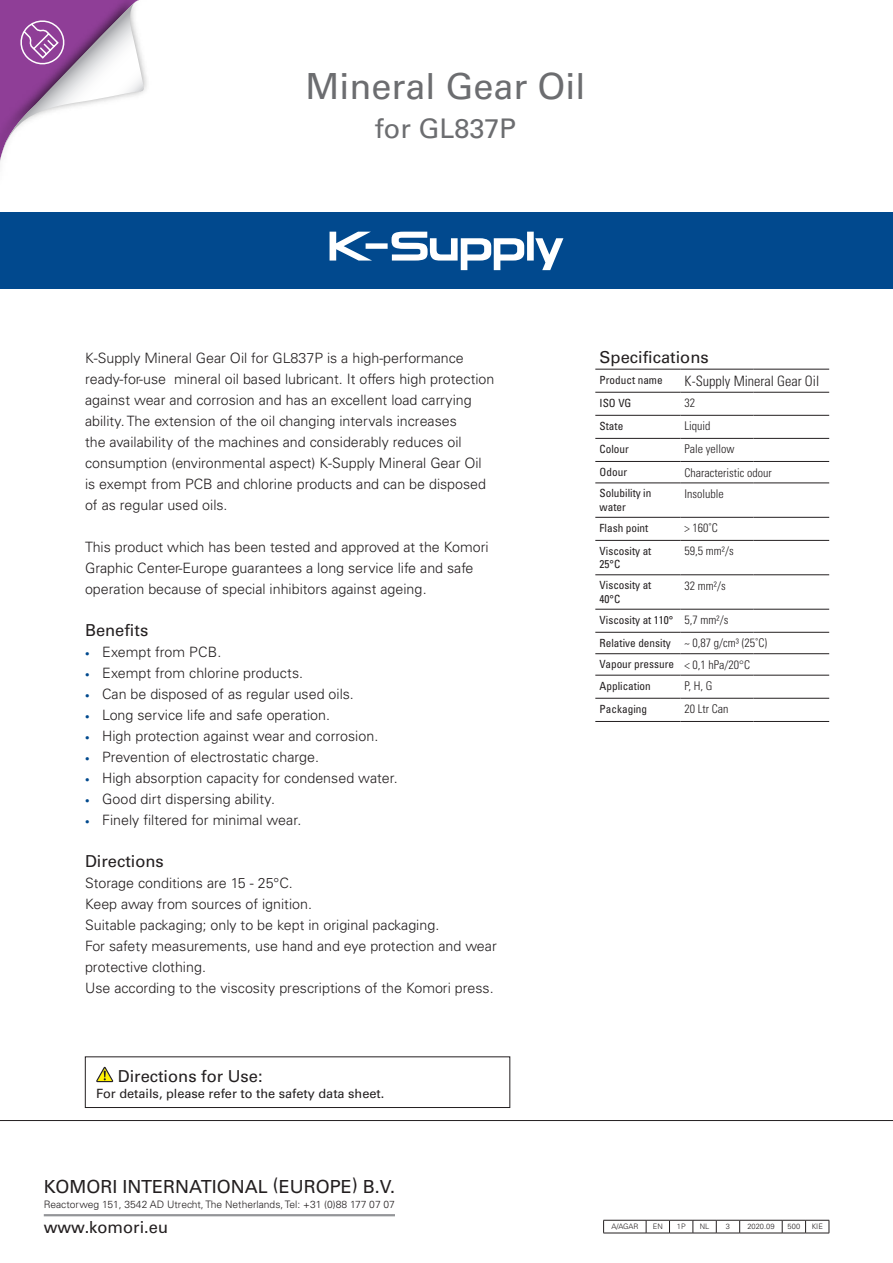
<style>
.page{position:relative;width:893px;height:1263px;background:#fff}
.page>*{position:absolute;margin:0;border:0;box-sizing:border-box;transform-origin:0 0}
.t1{font:36px "Univers LT Std";color:#6c6d70}
.t2{font:27px "Univers LT Std";color:#6c6d70}
.t3{font:18px "Univers LT Std";color:#231f20}
.t4{font:16.5px "Univers LT Std";color:#231f20}
.t5{font:300 14.25px/21px "Univers LT Std";color:#231f20}
.t6{font:300 condensed 14.25px "Univers LT Std";color:#231f20}
.t7{font:12.75px "Univers LT Std";color:#231f20}
.t8{font:300 condensed 12px "Univers LT Std";color:#231f20}
.t9{font:condensed 11.25px/13.5px "Univers LT Std";color:#231f20}
.t10{font:300 10.2px "Univers LT Std";color:#231f20}
.t11{font:300 7.5px "Univers LT Std";color:#231f20}
.s1{font-size:9px;color:#01498e}
.s2{font-weight:300;font-size:12px}
.s3{font-weight:400;font-size:11.25px}
</style>
<div class="page">
<hr style="left:44px;top:1214px;width:351px;height:2px;background:#939598">
<div style="left:0;top:213px;width:893px;height:76px;background:#01498e"></div>
<div style="left:527px;top:232px;width:7px;height:29px;background:#fff"></div>
<div style="left:366px;top:243px;width:22px;height:6px;background:#fff"></div>
<svg style="left:330px;top:232px;width:42px;height:29px"></svg>
<svg style="left:535px;top:238px;width:28px;height:32px"></svg>
<svg style="left:391px;top:232px;width:133px;height:38px"></svg>
<hr style="left:0;top:1120px;width:893px;height:1px;background:#231f20">
<svg style="left:0;top:0;width:147px;height:162px"></svg>
<hr style="left:603px;top:1220px;width:43px;height:1px;background:#231f20">
<svg style="left:603px;top:1220px;width:1px;height:13px"></svg>
<hr style="left:740px;top:1220px;width:42px;height:1px;background:#231f20">
<hr style="left:603px;top:1233px;width:43px;height:1px;background:#231f20">
<hr style="left:740px;top:1233px;width:42px;height:1px;background:#231f20">
<svg style="left:646px;top:1220px;width:94px;height:14px"></svg>
<svg style="left:782px;top:1220px;width:48px;height:14px"></svg>
<hr style="left:595px;top:369px;width:85px;height:1px;background:#231f20">
<hr style="left:680px;top:369px;width:73px;height:1px;background:#231f20">
<hr style="left:753px;top:369px;width:76px;height:1px;background:#231f20">
<hr style="left:595px;top:721px;width:85px;height:1px;background:#231f20">
<hr style="left:680px;top:721px;width:73px;height:1px;background:#231f20">
<hr style="left:753px;top:721px;width:76px;height:1px;background:#231f20">
<hr style="left:595px;top:392px;width:85px;height:1px;background:#231f20">
<hr style="left:680px;top:392px;width:73px;height:1px;background:#231f20">
<hr style="left:753px;top:392px;width:76px;height:1px;background:#231f20">
<hr style="left:595px;top:415px;width:85px;height:1px;background:#231f20">
<hr style="left:680px;top:415px;width:73px;height:1px;background:#231f20">
<hr style="left:753px;top:415px;width:76px;height:1px;background:#231f20">
<hr style="left:595px;top:438px;width:85px;height:1px;background:#231f20">
<hr style="left:680px;top:438px;width:73px;height:1px;background:#231f20">
<hr style="left:753px;top:438px;width:76px;height:1px;background:#231f20">
<hr style="left:595px;top:461px;width:85px;height:1px;background:#231f20">
<hr style="left:680px;top:461px;width:73px;height:1px;background:#231f20">
<hr style="left:753px;top:461px;width:76px;height:1px;background:#231f20">
<hr style="left:595px;top:483px;width:85px;height:1px;background:#231f20">
<hr style="left:680px;top:483px;width:73px;height:1px;background:#231f20">
<hr style="left:753px;top:483px;width:76px;height:1px;background:#231f20">
<hr style="left:595px;top:517px;width:85px;height:1px;background:#231f20">
<hr style="left:680px;top:517px;width:73px;height:1px;background:#231f20">
<hr style="left:753px;top:517px;width:76px;height:1px;background:#231f20">
<hr style="left:595px;top:540px;width:85px;height:1px;background:#231f20">
<hr style="left:680px;top:540px;width:73px;height:1px;background:#231f20">
<hr style="left:753px;top:540px;width:76px;height:1px;background:#231f20">
<hr style="left:595px;top:574px;width:85px;height:1px;background:#231f20">
<hr style="left:680px;top:574px;width:73px;height:1px;background:#231f20">
<hr style="left:753px;top:574px;width:76px;height:1px;background:#231f20">
<hr style="left:595px;top:609px;width:85px;height:1px;background:#231f20">
<hr style="left:680px;top:609px;width:73px;height:1px;background:#231f20">
<hr style="left:753px;top:609px;width:76px;height:1px;background:#231f20">
<hr style="left:595px;top:632px;width:85px;height:1px;background:#231f20">
<hr style="left:680px;top:632px;width:73px;height:1px;background:#231f20">
<hr style="left:753px;top:632px;width:76px;height:1px;background:#231f20">
<hr style="left:595px;top:653px;width:85px;height:1px;background:#231f20">
<hr style="left:680px;top:653px;width:73px;height:1px;background:#231f20">
<hr style="left:753px;top:653px;width:76px;height:1px;background:#231f20">
<hr style="left:595px;top:675px;width:85px;height:1px;background:#231f20">
<hr style="left:680px;top:675px;width:73px;height:1px;background:#231f20">
<hr style="left:753px;top:675px;width:76px;height:1px;background:#231f20">
<hr style="left:595px;top:698px;width:85px;height:1px;background:#231f20">
<hr style="left:680px;top:698px;width:73px;height:1px;background:#231f20">
<hr style="left:753px;top:698px;width:76px;height:1px;background:#231f20">
<svg style="left:96px;top:1067px;width:17px;height:15px"></svg>
<div style="left:85px;top:1056px;width:425px;height:52px;border:1px solid #231f20"></div>
<h1 class="t1" style="left:305px;top:65px;width:282px">Mineral Gear Oil</h1>
<h2 class="t2" style="left:375px;top:113px;width:143px">for GL837P</h2>
<p class="t5" style="left:85px;top:348px;width:411px">K-Supply Mineral Gear Oil for GL837P is a high-performance ready-for-use mineral oil based lubricant. It offers high protection against wear and corrosion and has an excellent load carrying ability. The extension of the oil changing intervals increases<br>the availability of the machines and considerably reduces oil consumption (environmental aspect) K-Supply Mineral Gear Oil is exempt from PCB and chlorine products and can be disposed of as regular used oils.</p>
<p class="t5" style="left:85px;top:537px;width:405px">This product which has been tested and approved at the Komori<br>Graphic Center-Europe guarantees a long service life and safe operation because of special inhibitors against ageing.</p>
<p class="t4" style="left:85px;top:621px;width:65px">Benefits</p>
<p class="t5" style="left:85px;top:642px;width:138px"><span class="s1">•</span> Exempt from PCB.</p>
<p class="t5" style="left:85px;top:663px;width:220px"><span class="s1">•</span> Exempt from chlorine products.</p>
<p class="t5" style="left:85px;top:684px;width:270px"><span class="s1">•</span> Can be disposed of as regular used oils.</p>
<p class="t5" style="left:85px;top:705px;width:247px"><span class="s1">•</span> Long service life and safe operation.</p>
<p class="t5" style="left:85px;top:726px;width:295px"><span class="s1">•</span> High protection against wear and corrosion.</p>
<p class="t5" style="left:85px;top:747px;width:236px"><span class="s1">•</span> Prevention of electrostatic charge.</p>
<p class="t5" style="left:85px;top:768px;width:314px"><span class="s1">•</span> High absorption capacity for condensed water.</p>
<p class="t5" style="left:85px;top:789px;width:191px"><span class="s1">•</span> Good dirt dispersing ability.</p>
<p class="t5" style="left:85px;top:810px;width:218px"><span class="s1">•</span> Finely filtered for minimal wear.</p>
<p class="t4" style="left:85px;top:852px;width:80px">Directions</p>
<p class="t5" style="left:85px;top:873px;width:413px">Storage conditions are 15 - 25°C.<br>Keep away from sources of ignition.<br>Suitable packaging; only to be kept in original packaging.<br>For safety measurements, use hand and eye protection and wear protective clothing.<br>Use according to the viscosity prescriptions of the Komori press.</p>
<p class="t4" style="left:118px;top:1066px;width:146px">Directions for Use:</p>
<p class="t7" style="left:96px;top:1085px;width:290px">For details, please refer to the safety data sheet.</p>
<p class="t4" style="left:600px;top:347px;width:111px">Specifications</p>
<p class="t9" style="left:600px;top:373px;width:65px">Product name</p>
<p class="t6" style="left:685px;top:372px;width:136px">K-Supply Mineral Gear Oil</p>
<p class="t9" style="left:600px;top:396px;width:33px">ISO VG</p>
<p class="t8" style="left:685px;top:396px;width:12px">32</p>
<p class="t9" style="left:600px;top:419px;width:25px">State</p>
<p class="t8" style="left:685px;top:419px;width:27px">Liquid</p>
<p class="t9" style="left:600px;top:442px;width:31px">Colour</p>
<p class="t8" style="left:685px;top:442px;width:51px">Pale yellow</p>
<p class="t9" style="left:600px;top:465px;width:29px">Odour</p>
<p class="t8" style="left:685px;top:465px;width:89px">Characteristic odour</p>
<p class="t9" style="left:600px;top:486px;width:53px">Solubility in water</p>
<p class="t8" style="left:685px;top:486px;width:41px">Insoluble</p>
<p class="t9" style="left:600px;top:521px;width:50px">Flash point</p>
<p class="t8" style="left:685px;top:521px;width:35px">&gt; 160˚C</p>
<p class="t9" style="left:600px;top:544px;width:53px">Viscosity at<br>25°C</p>
<p class="t8" style="left:685px;top:544px;width:51px">59,5 mm²/s</p>
<p class="t9" style="left:600px;top:578px;width:53px">Viscosity at<br>40°C</p>
<p class="t8" style="left:685px;top:578px;width:43px">32 mm²/s</p>
<p class="t9" style="left:600px;top:613px;width:130px">Viscosity at 110° <span class="s2">5,7 mm²/s</span></p>
<p class="t8" style="left:600px;top:636px;width:169px"><span class="s3">Relative density</span> ~ 0,87 g/cm³ (25˚C)</p>
<p class="t9" style="left:600px;top:653px;width:152px;line-height:21.5px">Vapour pressure <span class="s2">&lt; 0,1 hPa/20°C<br></span>Application</p>
<p class="t8" style="left:685px;top:679px;width:29px">P, H, G</p>
<p class="t9" style="left:600px;top:702px;width:49px">Packaging</p>
<p class="t8" style="left:685px;top:702px;width:45px">20 Ltr Can</p>
<p class="t3" style="left:44px;top:1176px;width:353px">KOMORI INTERNATIONAL (EUROPE) B.V.</p>
<p class="t10" style="left:44px;top:1198px;width:353px">Reactorweg 151, 3542 AD Utrecht, The Netherlands, Tel: +31 (0)88 177 07 07</p>
<p class="t4" style="left:44px;top:1217px;width:126px">www.komori.eu</p>
<p class="t11" style="left:611px;top:1222px;width:28px">A/AGAR</p>
<p class="t11" style="left:653px;top:1222px;width:11px">EN</p>
<p class="t11" style="left:677px;top:1222px;width:10px">1P</p>
<p class="t11" style="left:700px;top:1222px;width:11px">NL</p>
<p class="t11" style="left:726px;top:1222px;width:6px">3</p>
<p class="t11" style="left:747px;top:1222px;width:29px">2020.09</p>
<p class="t11" style="left:788px;top:1222px;width:14px">500</p>
<p class="t11" style="left:812px;top:1222px;width:13px">KIE</p>
</div>
